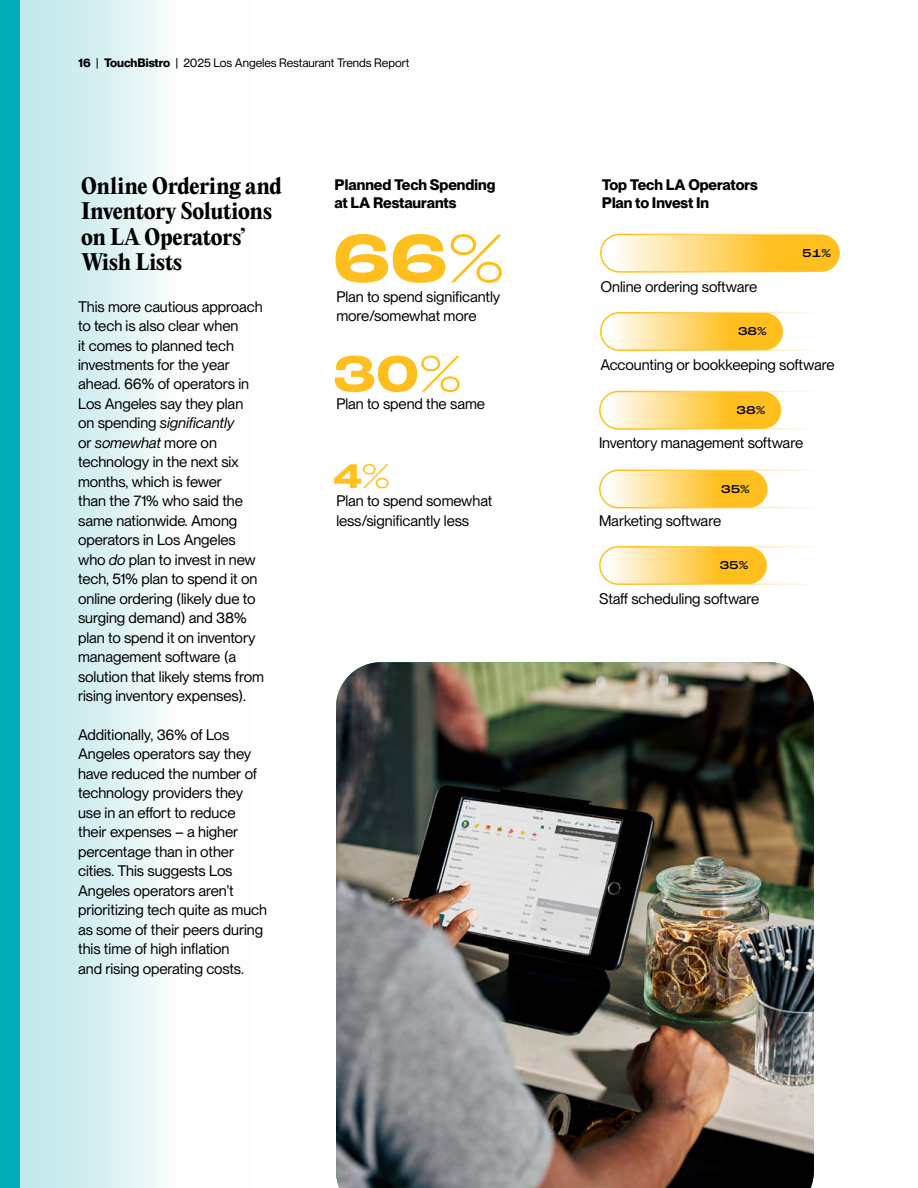
<style>
.page{position:relative;width:918px;height:1188px;background:#fff}
.page>*{position:absolute;margin:0;border:0;box-sizing:border-box;transform-origin:0 0}
.t1{font:700 expanded 72px "Roc Grotesk";color:#ffc01f}
.t2{font:700 expanded 54px "Roc Grotesk";color:#ffc01f}
.t3{font:700 expanded 36px "Roc Grotesk";color:#ffc01f}
.t4{font:700 21px/25.2px "PP Editorial New";letter-spacing:-.015em;color:#000}
.t5{font:15px/19.5px "PP Neue Montreal";letter-spacing:-.005em;color:#000}
.t6{font:700 15px/18px "PP Neue Montreal";letter-spacing:-.005em;color:#000}
.t7{font:12px "PP Neue Montreal";letter-spacing:-.01em;color:#000}
.t8{font:500 expanded 12px "Roc Grotesk";letter-spacing:-.005em;color:#000}
.s1{font-weight:700}
.s2{font-weight:500}
.s3{font-style:italic}
.s4{font-weight:300}
</style>
<div class="page">
<svg style="left:20px;top:0;width:141px;height:1188px;background:#d5eff1"></svg>
<div style="left:0;top:0;width:20px;height:1188px;background:#00adb6"></div>
<svg style="left:601px;top:234px;width:239px;height:38px;background:#ffd671"></svg>
<svg style="left:601px;top:313px;width:182px;height:37px;background:#ffd671"></svg>
<svg style="left:600px;top:392px;width:181px;height:37px;background:#ffd670"></svg>
<svg style="left:600px;top:470px;width:168px;height:38px;background:#ffd671"></svg>
<svg style="left:600px;top:547px;width:167px;height:37px;background:#ffd670"></svg>
<div style="left:600px;top:234px;width:268px;height:39px;border:2px solid #ffc01f;border-radius:19px"></div>
<div style="left:600px;top:312px;width:268px;height:39px;border:2px solid #ffc01f;border-radius:19px"></div>
<div style="left:599px;top:391px;width:268px;height:39px;border:2px solid #ffc01f;border-radius:19px"></div>
<div style="left:599px;top:470px;width:268px;height:38px;border:2px solid #ffc01f;border-radius:19px"></div>
<div style="left:599px;top:546px;width:268px;height:39px;border:2px solid #ffc01f;border-radius:19px"></div>
<img style="left:336px;top:662px;width:478px;height:526px">
<p class="t7" style="left:78px;top:56px;width:333px"><span class="s1">16</span> <span class="s2">|</span> <span class="s1">TouchBistro</span> <span class="s2">|</span> 2025 Los Angeles Restaurant Trends Report</p>
<h3 class="t4" style="left:81px;top:174px;width:203px">Online Ordering and<br>Inventory Solutions on LA Operators’<br>Wish Lists</h3>
<p class="t5" style="left:78px;top:297px;width:187px">This more cautious approach to tech is also clear when<br>it comes to planned tech investments for the year ahead. 66% of operators in<br>Los Angeles say they plan<br>on spending <span class="s3">significantly<br></span>or <span class="s3">somewhat</span> more on technology in the next six months, which is fewer<br>than the 71% who said the same nationwide. Among operators in Los Angeles who <span class="s3">do</span> plan to invest in new tech, 51% plan to spend it on online ordering (likely due to surging demand) and 38% plan to spend it on inventory management software (a solution that likely stems from rising inventory expenses).</p>
<p class="t5" style="left:78px;top:725px;width:190px">Additionally, 36% of Los<br>Angeles operators say they have reduced the number of technology providers they use in an effort to reduce their expenses – a higher percentage than in other cities. This suggests Los<br>Angeles operators aren’t prioritizing tech quite as much as some of their peers during this time of high inflation<br>and rising operating costs.</p>
<p class="t6" style="left:334px;top:176px;width:162px">Planned Tech Spending at LA Restaurants</p>
<h1 class="t1" style="left:333px;top:214px;width:174px">66<span class="s4">%</span></h1>
<p class="t5" style="left:336px;top:287px;width:166px">Plan to spend significantly more/somewhat more</p>
<h2 class="t2" style="left:333px;top:340px;width:131px">30<span class="s4">%</span></h2>
<p class="t5" style="left:336px;top:394px;width:150px">Plan to spend the same</p>
<h3 class="t3" style="left:333px;top:453px;width:59px">4<span class="s4">%</span></h3>
<p class="t5" style="left:336px;top:491px;width:157px">Plan to spend somewhat less/significantly less</p>
<p class="t6" style="left:602px;top:176px;width:158px">Top Tech LA Operators<br>Plan to Invest In</p>
<p class="t5" style="left:600px;top:277px;width:159px">Online ordering software</p>
<p class="t8" style="left:738px;top:324px;width:30px">38%</p>
<p class="t8" style="left:802px;top:246px;width:30px">51%</p>
<p class="t5" style="left:600px;top:355px;width:236px">Accounting or bookkeeping software</p>
<p class="t8" style="left:737px;top:403px;width:30px">38%</p>
<p class="t5" style="left:599px;top:433px;width:206px">Inventory management software</p>
<p class="t8" style="left:721px;top:482px;width:30px">35%</p>
<p class="t5" style="left:599px;top:511px;width:124px">Marketing software</p>
<p class="t8" style="left:720px;top:558px;width:30px">35%</p>
<p class="t5" style="left:599px;top:589px;width:162px">Staff scheduling software</p>
</div>
